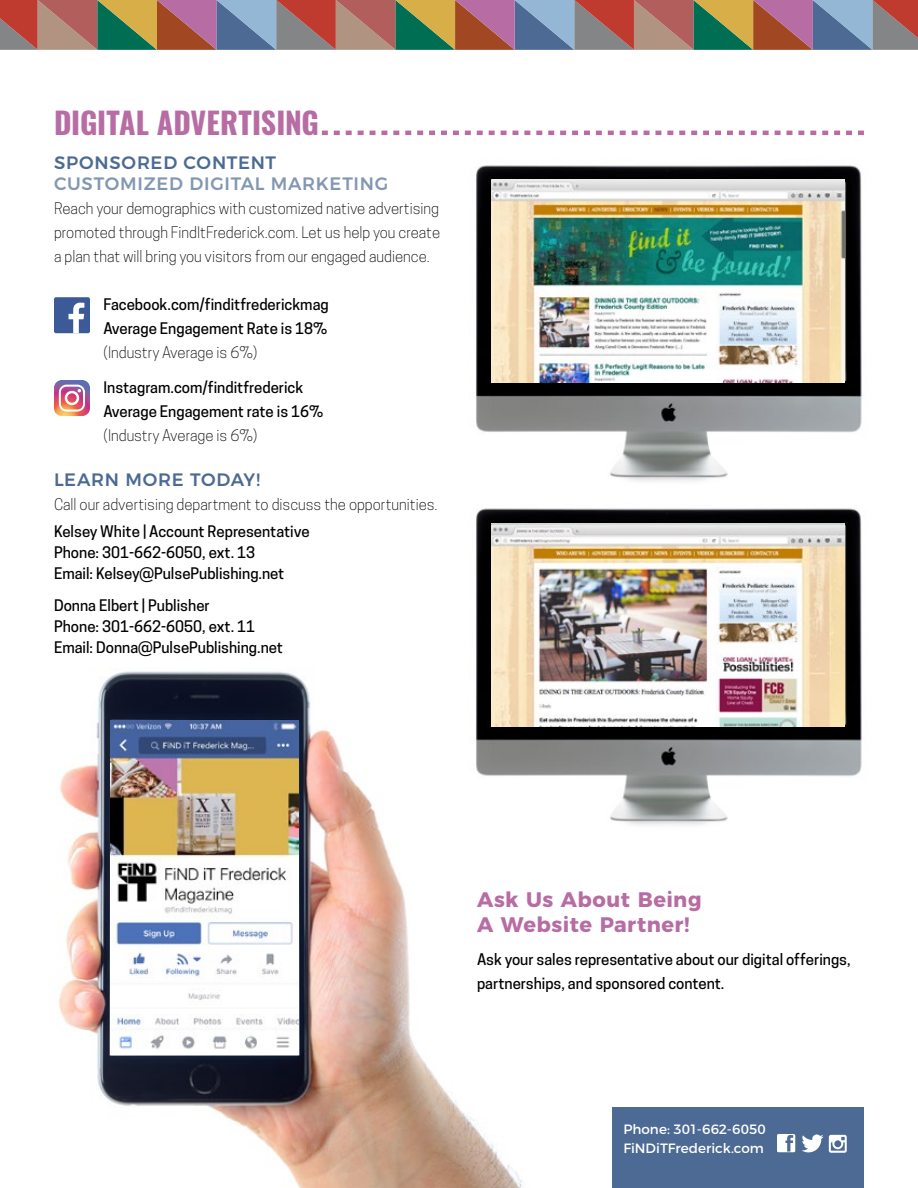
<style>
.page{position:relative;width:918px;height:1188px;background:#fff}
.page>*{position:absolute;margin:0;border:0;box-sizing:border-box;transform-origin:0 0}
.t1{font:700 30px "Oswald";letter-spacing:-.005em;color:#b76ca4}
.t2{font:700 21px/25.2px "Montserrat";letter-spacing:.025em;color:#b76ca4}
.t3{font:500 18px "Montserrat";letter-spacing:.04em;color:#4c6a93}
.t4{font:500 18px "Montserrat";letter-spacing:.04em;color:#8297b4}
.t5{font:500 15px/21px "Cooper Hewitt";color:#000}
.t6{font:300 15px/24px "Cooper Hewitt";color:#000;text-align:justify}
.t7{font:13.5px/19.2px "Montserrat";color:#fff}
</style>
<div class="page">
<svg style="left:0;top:0;width:918px;height:50px;background:#937770"></svg>
<div style="left:612px;top:1107px;width:252px;height:81px;background:#4c6a93"></div>
<svg style="left:777px;top:1134px;width:18px;height:18px"></svg>
<svg style="left:801px;top:1134px;width:46px;height:19px"></svg>
<img style="left:58px;top:671px;width:464px;height:517px">
<img style="left:110px;top:721px;width:189px;height:334px">
<img style="left:435px;top:508px;width:427px;height:338px">
<img style="left:491px;top:523px;width:354px;height:204px">
<img style="left:441px;top:135px;width:422px;height:346px">
<img style="left:491px;top:180px;width:354px;height:203px">
<svg style="left:54px;top:380px;width:36px;height:36px"></svg>
<div style="left:54px;top:297px;width:36px;height:36px;background:#3d5a98;border-radius:2px"></div>
<svg style="left:69px;top:303px;width:15px;height:30px"></svg>
<svg style="left:322px;top:131px;width:542px;height:4px"></svg>
<h1 class="t1" style="left:54px;top:102px;width:267px">DIGITAL ADVERTISING</h1>
<p class="t3" style="left:54px;top:151px;width:224px">SPONSORED CONTENT</p>
<p class="t4" style="left:54px;top:173px;width:336px">CUSTOMIZED DIGITAL MARKETING</p>
<p class="t6" style="left:54px;top:197px;width:388px">Reach your demographics with customized native advertising promoted through FindItFrederick.com. Let us help you create a plan that will bring you visitors from our engaged audience.</p>
<p class="t5" style="left:104px;top:293px;width:227px;line-height:24px">Facebook.com/finditfrederickmag<br>Average Engagement Rate is 18%</p>
<p class="t6" style="left:104px;top:341px;width:155px">(Industry Average is 6%)</p>
<p class="t5" style="left:104px;top:375px;width:221px;line-height:24px">Instagram.com/finditfrederick<br>Average Engagement rate is 16%</p>
<p class="t6" style="left:104px;top:423px;width:155px">(Industry Average is 6%)</p>
<p class="t3" style="left:54px;top:469px;width:208px">LEARN MORE TODAY!</p>
<p class="t6" style="left:54px;top:493px;width:385px">Call our advertising department to discuss the opportunities.</p>
<p class="t5" style="left:54px;top:521px;width:257px">Kelsey White | Account Representative<br>Phone: 301-662-6050, ext. 13<br>Email: Kelsey@PulsePublishing.net</p>
<p class="t5" style="left:54px;top:595px;width:231px">Donna Elbert | Publisher<br>Phone: 301-662-6050, ext. 11<br>Email: Donna@PulsePublishing.net</p>
<h2 class="t2" style="left:477px;top:885px;width:226px">Ask Us About Being<br>A Website Partner!</h2>
<p class="t5" style="left:477px;top:947px;width:375px;line-height:24px">Ask your sales representative about our digital offerings, partnerships, and sponsored content.</p>
<p class="t7" style="left:623px;top:1119px;width:144px">Phone: 301-662-6050<br>FiNDiTFrederick.com</p>
</div>
